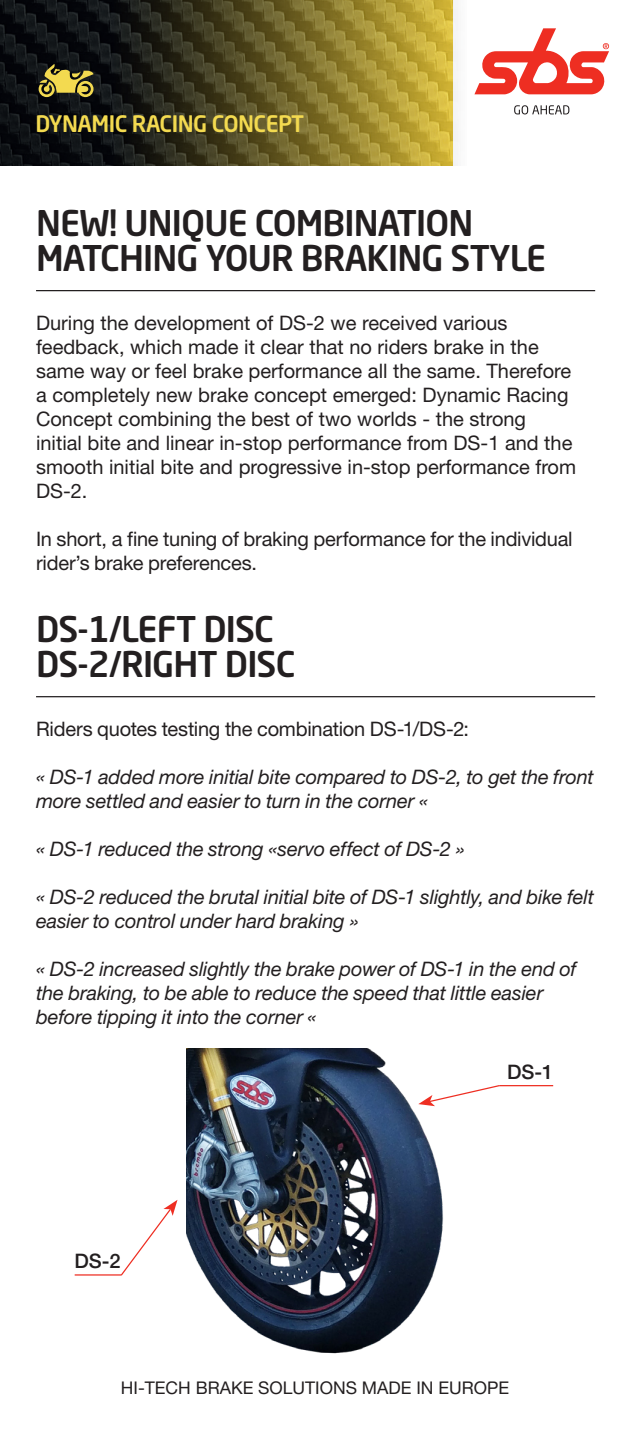
<style>
.page{position:relative;width:630px;height:1440px;background:#fff}
.page>*{position:absolute;margin:0;border:0;box-sizing:border-box;transform-origin:0 0}
.t1{font:500 35px/35px "Neo Sans Std";letter-spacing:-.025em;color:#231f20}
.t2{font:500 22.5px "Neo Sans Std";letter-spacing:-.025em;color:#f3da50}
._3__Copy{font:20px/24px "Helvetica Neue LT Std";color:#231f20}
._3__Copy-2{font:italic 20px/24px "Helvetica Neue LT Std";letter-spacing:-.01em;color:#231f20}
.t3{font:500 20px "Helvetica Neue LT";color:#231f20}
.t4{font:17.5px "Helvetica Neue LT Std";color:#231f20}
</style>
<div class="page">
<svg style="left:474px;top:28px;width:135px;height:66px"></svg>
<svg style="left:514px;top:105px;width:55px;height:9px"></svg>
<img style="left:0;top:0;width:458px;height:165px">
<img style="left:186px;top:1049px;width:257px;height:305px">
<svg style="left:121px;top:1200px;width:57px;height:76px"></svg>
<svg style="left:418px;top:1084px;width:83px;height:22px"></svg>
<hr style="left:75px;top:1274px;width:46px;height:2px;background:#ee2e22">
<hr style="left:499px;top:1085px;width:54px;height:1px;background:#ee2e22">
<hr style="left:36px;top:696px;width:559px;height:1px;background:#231f20">
<svg style="left:39px;top:64px;width:55px;height:33px"></svg>
<hr style="left:36px;top:290px;width:559px;height:1px;background:#231f20">
<p class="t2" style="left:35px;top:110px;width:270px">DYNAMIC RACING CONCEPT</p>
<p class="t1" style="left:36px;top:205px;width:512px">NEW! UNIQUE COMBINATION<br>MATCHING YOUR BRAKING STYLE</p>
<p class="_3__Copy" style="left:36px;top:310px;width:542px">During the development of DS-2 we received various feedback, which made it clear that no riders brake in the same way or feel brake performance all the same. Therefore a completely new brake concept emerged: Dynamic Racing Concept combining the best of two worlds - the strong initial bite and linear in-stop performance from DS-1 and the smooth initial bite and progressive in-stop performance from DS-2.</p>
<p class="_3__Copy" style="left:36px;top:526px;width:538px">In short, a fine tuning of braking performance for the individual rider’s brake preferences.</p>
<p class="t1" style="left:36px;top:611px;width:239px">DS-1/LEFT DISC</p>
<p class="t1" style="left:36px;top:646px;width:261px">DS-2/RIGHT DISC</p>
<p class="_3__Copy" style="left:36px;top:716px;width:435px">Riders quotes testing the combination DS-1/DS-2:</p>
<p class="_3__Copy-2" style="left:36px;top:764px;width:559px">« DS-1 added more initial bite compared to DS-2, to get the front more settled and easier to turn in the corner «</p>
<p class="_3__Copy-2" style="left:36px;top:836px;width:430px">« DS-1 reduced the strong «servo effect of DS-2 »</p>
<p class="_3__Copy-2" style="left:36px;top:884px;width:559px">« DS-2 reduced the brutal initial bite of DS-1 slightly, and bike felt easier to control under hard braking »</p>
<p class="_3__Copy-2" style="left:36px;top:956px;width:542px">« DS-2 increased slightly the brake power of DS-1 in the end of the braking, to be able to reduce the speed that little easier before tipping it into the corner «</p>
<p class="t3" style="left:74px;top:1249px;width:48px">DS-2</p>
<p class="t3" style="left:507px;top:1060px;width:48px">DS-1</p>
<p class="t4" style="left:121px;top:1377px;width:390px">HI-TECH BRAKE SOLUTIONS MADE IN EUROPE</p>
</div>
